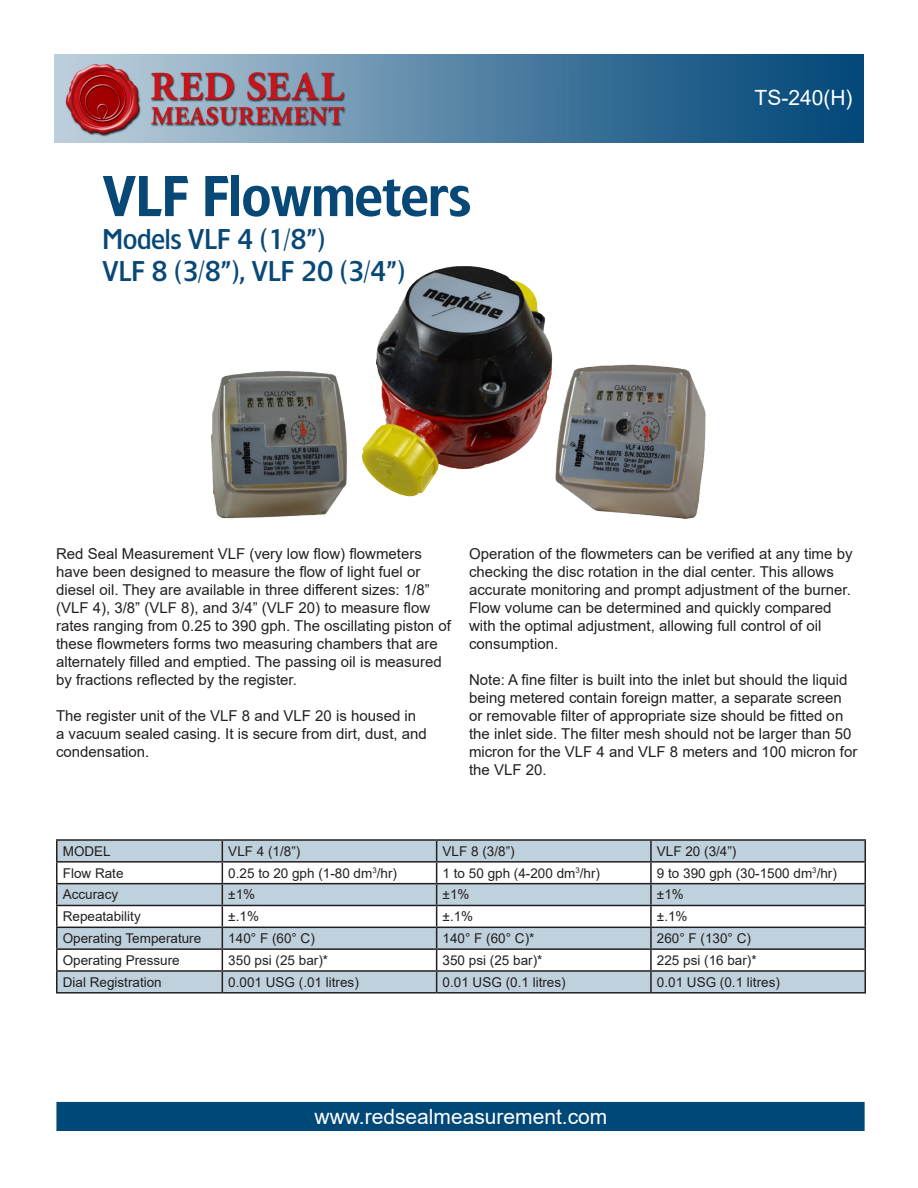
<style>
.page{position:relative;width:918px;height:1188px;background:#fff}
.page>*{position:absolute;margin:0;border:0;box-sizing:border-box;transform-origin:0 0}
.t1{font:600 54px "TF Forever";color:#074877}
.Subtitle{font:500 27px "TF Forever";color:#074877}
.t2{font:21px "Arial";color:#fff}
.Paragraph{font:15px/18px "Arial";color:#231f20}
.Chart_Data{font:13.5px "Arial";color:#231f20}
</style>
<div class="page">
<img style="left:211px;top:266px;width:495px;height:253px">
<svg style="left:58px;top:841px;width:807px;height:151px;fill:#bfd1dd"></svg>
<hr style="left:56px;top:906px;width:2px;height:21px;background:#231f20">
<hr style="left:650px;top:906px;width:2px;height:21px;background:#231f20">
<hr style="left:56px;top:950px;width:2px;height:20px;background:#231f20">
<hr style="left:650px;top:950px;width:2px;height:20px;background:#231f20">
<hr style="left:56px;top:863px;width:2px;height:20px;background:#231f20">
<hr style="left:650px;top:863px;width:2px;height:20px;background:#231f20">
<hr style="left:56px;top:839px;width:166px;height:2px;background:#231f20">
<hr style="left:56px;top:841px;width:2px;height:20px;background:#231f20">
<hr style="left:56px;top:861px;width:166px;height:2px;background:#231f20">
<hr style="left:222px;top:839px;width:215px;height:2px;background:#231f20">
<hr style="left:222px;top:861px;width:215px;height:2px;background:#231f20">
<hr style="left:437px;top:839px;width:214px;height:2px;background:#231f20">
<hr style="left:437px;top:861px;width:214px;height:2px;background:#231f20">
<hr style="left:651px;top:839px;width:215px;height:2px;background:#231f20">
<hr style="left:650px;top:841px;width:2px;height:20px;background:#231f20">
<hr style="left:651px;top:861px;width:215px;height:2px;background:#231f20">
<hr style="left:56px;top:883px;width:166px;height:1px;background:#231f20">
<hr style="left:56px;top:884px;width:2px;height:21px;background:#231f20">
<hr style="left:56px;top:905px;width:166px;height:1px;background:#231f20">
<hr style="left:222px;top:883px;width:215px;height:1px;background:#231f20">
<hr style="left:222px;top:905px;width:215px;height:1px;background:#231f20">
<hr style="left:437px;top:883px;width:214px;height:1px;background:#231f20">
<hr style="left:437px;top:905px;width:214px;height:1px;background:#231f20">
<hr style="left:651px;top:883px;width:215px;height:1px;background:#231f20">
<hr style="left:650px;top:884px;width:2px;height:21px;background:#231f20">
<hr style="left:651px;top:905px;width:215px;height:1px;background:#231f20">
<hr style="left:222px;top:927px;width:215px;height:1px;background:#231f20">
<hr style="left:222px;top:948px;width:215px;height:2px;background:#231f20">
<hr style="left:437px;top:927px;width:214px;height:1px;background:#231f20">
<hr style="left:437px;top:948px;width:214px;height:2px;background:#231f20">
<hr style="left:651px;top:927px;width:215px;height:1px;background:#231f20">
<hr style="left:650px;top:928px;width:2px;height:20px;background:#231f20">
<hr style="left:651px;top:948px;width:215px;height:2px;background:#231f20">
<hr style="left:222px;top:970px;width:215px;height:2px;background:#231f20">
<hr style="left:222px;top:992px;width:215px;height:2px;background:#231f20">
<hr style="left:437px;top:970px;width:214px;height:2px;background:#231f20">
<svg style="left:436px;top:841px;width:1px;height:151px"></svg>
<hr style="left:437px;top:992px;width:214px;height:2px;background:#231f20">
<hr style="left:651px;top:970px;width:215px;height:2px;background:#231f20">
<hr style="left:650px;top:972px;width:2px;height:20px;background:#231f20">
<svg style="left:865px;top:841px;width:1px;height:151px"></svg>
<hr style="left:651px;top:992px;width:215px;height:2px;background:#231f20">
<hr style="left:56px;top:970px;width:166px;height:2px;background:#231f20">
<hr style="left:56px;top:972px;width:2px;height:20px;background:#231f20">
<hr style="left:56px;top:992px;width:166px;height:2px;background:#231f20">
<hr style="left:56px;top:927px;width:166px;height:1px;background:#231f20">
<hr style="left:56px;top:928px;width:2px;height:20px;background:#231f20">
<svg style="left:222px;top:841px;width:1px;height:151px"></svg>
<hr style="left:56px;top:948px;width:166px;height:2px;background:#231f20">
<img style="left:54px;top:54px;width:810px;height:88px">
<div style="left:53px;top:1099px;width:815px;height:35px;background:#004877;border:3px solid #fff"></div>
<p class="t1" style="left:103px;top:164px;width:370px">VLF Flowmeters</p>
<p class="Subtitle" style="left:103px;top:222px;width:224px">Models VLF 4 (1/8”)</p>
<p class="Subtitle" style="left:103px;top:255px;width:304px">VLF 8 (3/8”), VLF 20 (3/4”)</p>
<p class="t2" style="left:755px;top:84px;width:100px">TS-240(H)</p>
<p class="Paragraph" style="left:56px;top:544px;width:396px">Red Seal Measurement VLF (very low flow) flowmeters have been designed to measure the flow of light fuel or diesel oil. They are available in three different sizes: 1/8” (VLF 4), 3/8” (VLF 8), and 3/4” (VLF 20) to measure flow rates ranging from 0.25 to 390 gph. The oscillating piston of these flowmeters forms two measuring chambers that are alternately filled and emptied. The passing oil is measured by fractions reflected by the register.</p>
<p class="Paragraph" style="left:56px;top:706px;width:372px">The register unit of the VLF 8 and VLF 20 is housed in a vacuum sealed casing. It is secure from dirt, dust, and condensation.</p>
<p class="Paragraph" style="left:469px;top:544px;width:385px">Operation of the flowmeters can be verified at any time by checking the disc rotation in the dial center. This allows accurate monitoring and prompt adjustment of the burner.<br>Flow volume can be determined and quickly compared with the optimal adjustment, allowing full control of oil consumption.</p>
<p class="Paragraph" style="left:469px;top:670px;width:390px">Note: A fine filter is built into the inlet but should the liquid being metered contain foreign matter, a separate screen or removable filter of appropriate size should be fitted on the inlet side. The filter mesh should not be larger than 50 micron for the VLF 4 and VLF 8 meters and 100 micron for the VLF 20.</p>
<p class="Chart_Data" style="left:63px;top:842px;width:50px">MODEL</p>
<p class="Chart_Data" style="left:228px;top:842px;width:74px">VLF 4 (1/8”)</p>
<p class="Chart_Data" style="left:443px;top:842px;width:74px">VLF 8 (3/8”)</p>
<p class="Chart_Data" style="left:657px;top:842px;width:81px">VLF 20 (3/4”)</p>
<p class="Chart_Data" style="left:63px;top:864px;width:62px">Flow Rate</p>
<p class="Chart_Data" style="left:228px;top:864px;width:170px">0.25 to 20 gph (1-80 dm<sup>3</sup>/hr)</p>
<p class="Chart_Data" style="left:443px;top:864px;width:159px">1 to 50 gph (4-200 dm<sup>3</sup>/hr)</p>
<p class="Chart_Data" style="left:657px;top:864px;width:181px">9 to 390 gph (30-1500 dm<sup>3</sup>/hr)</p>
<p class="Chart_Data" style="left:63px;top:885px;width:57px">Accuracy</p>
<p class="Chart_Data" style="left:228px;top:885px;width:28px">±1%</p>
<p class="Chart_Data" style="left:443px;top:885px;width:28px">±1%</p>
<p class="Chart_Data" style="left:657px;top:885px;width:28px">±1%</p>
<p class="Chart_Data" style="left:63px;top:907px;width:80px">Repeatability</p>
<p class="Chart_Data" style="left:228px;top:907px;width:32px">±.1%</p>
<p class="Chart_Data" style="left:443px;top:907px;width:32px">±.1%</p>
<p class="Chart_Data" style="left:657px;top:907px;width:32px">±.1%</p>
<p class="Chart_Data" style="left:63px;top:929px;width:140px">Operating Temperature</p>
<p class="Chart_Data" style="left:228px;top:929px;width:88px">140° F (60° C)</p>
<p class="Chart_Data" style="left:443px;top:929px;width:93px">140° F (60° C)*</p>
<p class="Chart_Data" style="left:657px;top:929px;width:96px">260° F (130° C)</p>
<p class="Chart_Data" style="left:63px;top:951px;width:119px">Operating Pressure</p>
<p class="Chart_Data" style="left:228px;top:951px;width:101px">350 psi (25 bar)*</p>
<p class="Chart_Data" style="left:443px;top:951px;width:101px">350 psi (25 bar)*</p>
<p class="Chart_Data" style="left:657px;top:951px;width:101px">225 psi (16 bar)*</p>
<p class="Chart_Data" style="left:63px;top:973px;width:101px">Dial Registration</p>
<p class="Chart_Data" style="left:228px;top:973px;width:132px">0.001 USG (.01 litres)</p>
<p class="Chart_Data" style="left:443px;top:973px;width:125px">0.01 USG (0.1 litres)</p>
<p class="Chart_Data" style="left:657px;top:973px;width:125px">0.01 USG (0.1 litres)</p>
<p class="t2" style="left:315px;top:1102px;width:294px">www.redsealmeasurement.com</p>
</div>
